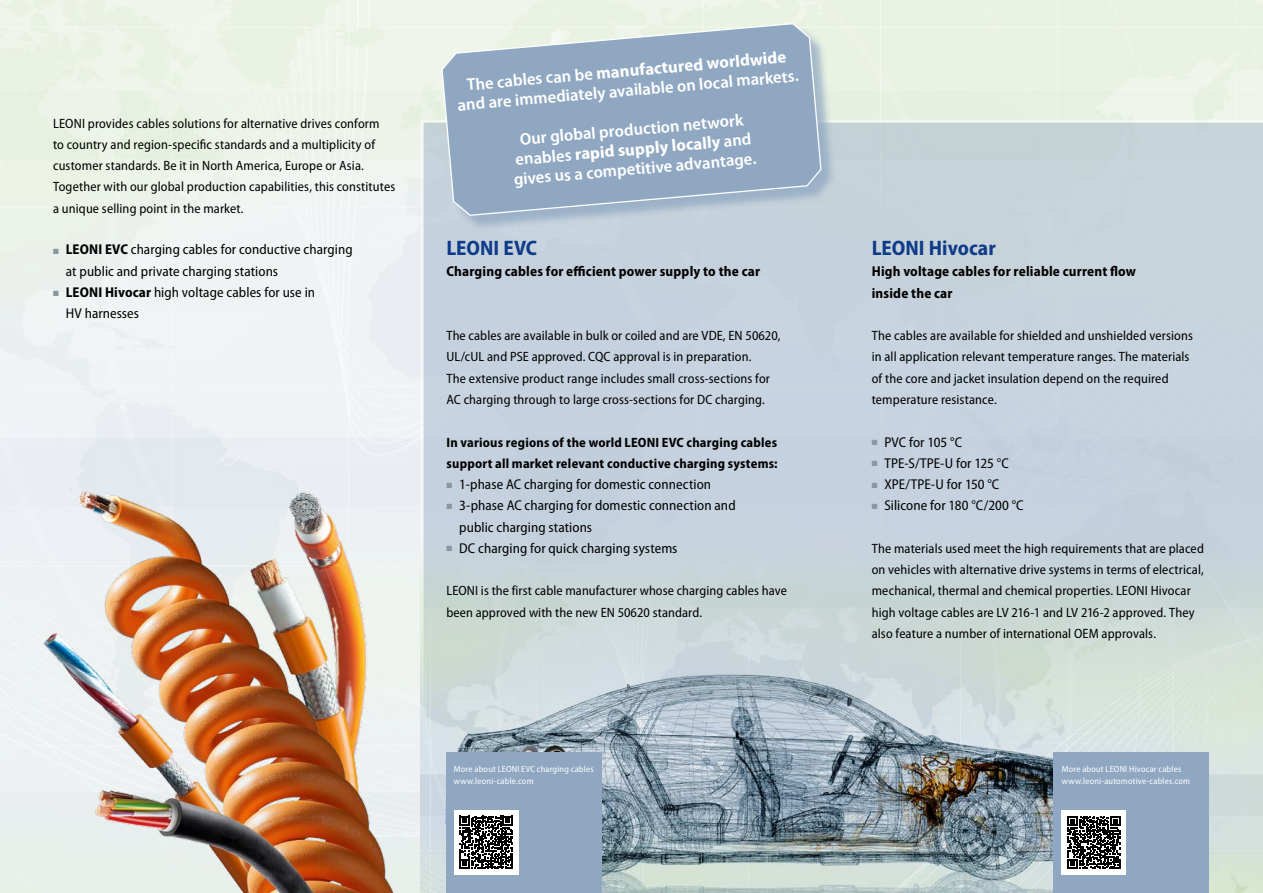
<style>
.page{position:relative;width:1263px;height:893px;background:#fff}
.page>*{position:absolute;margin:0;border:0;box-sizing:border-box;transform-origin:0 0}
.t1{font:700 semi-condensed 21px "Myriad Pro";letter-spacing:.005em;color:#0f3b89}
.t2{font:600 semi-condensed 16.95px/19.6px "Myriad Pro";color:#fff;text-align:center;scale:1.06 1}
.t3{font:semi-condensed 14.25px/21.3px "Myriad Pro";letter-spacing:.005em;color:#000}
.t4{font:700 semi-condensed 14.25px/21.3px "Myriad Pro";letter-spacing:.01em;color:#000}
.t5{font:semi-condensed 13.5px/21.3px "Myriad Pro";letter-spacing:.01em;color:#000}
.t6{font:700 semi-condensed 13.5px/21.3px "Myriad Pro";letter-spacing:.015em;color:#000}
.t7{font:semi-condensed 9px/12px "Myriad Pro";letter-spacing:.025em;color:#fff}
.s1{font-weight:700}
.s2{color:#8a96a0}
</style>
<div class="page">
<div style="left:421px;top:120px;width:842px;height:419px;background:#c6d2de"></div>
<img style="left:421px;top:539px;width:842px;height:354px">
<div style="left:446px;top:753px;width:156px;height:140px;background:#8fa7c1"></div>
<div style="left:1053px;top:753px;width:156px;height:140px;background:#8fa7c1"></div>
<div style="left:443px;top:25px;width:394px;height:207px;background:#8fa7c1;opacity:.75"></div>
<svg style="left:441px;top:22px;width:381px;height:195px;background:#9cb2c7"></svg>
<div style="left:454px;top:810px;width:64px;height:64px;background:#fff"></div>
<svg style="left:460px;top:816px;width:53px;height:53px"></svg>
<div style="left:1062px;top:810px;width:64px;height:64px;background:#fff"></div>
<svg style="left:1067px;top:816px;width:53px;height:53px"></svg>
<img style="left:41px;top:403px;width:359px;height:490px">
<svg style="left:53px;top:248px;width:8px;height:6px"></svg>
<svg style="left:53px;top:291px;width:8px;height:5px"></svg>
<p class="t2" style="left:455px;top:75px;width:325px;rotate:-5deg">The cables can be <span class="s1">manufactured worldwide </span>and are immediately available on local markets.</p>
<p class="t2" style="left:509px;top:130px;width:231px;rotate:-5deg">Our global production network enables <span class="s1">rapid supply locally</span> and gives us a competitive advantage.</p>
<p class="t5" style="left:53px;top:112px;width:344px">LEONI provides cables solutions for alternative drives conform<br>to country and region-specific standards and a multiplicity of customer standards. Be it in North America, Europe or Asia.<br>Together with our global production capabilities, this constitutes a unique selling point in the market.</p>
<p class="t3" style="left:66px;top:239px;width:288px"><span class="s1">LEONI EVC</span> charging cables for conductive charging at public and private charging stations<br><span class="s1">LEONI Hivocar</span> high voltage cables for use in<br>HV harnesses</p>
<h1 class="t1" style="left:446px;top:235px;width:92px">LEONI EVC</h1>
<p class="t4" style="left:446px;top:261px;width:315px">Charging cables for efficient power supply to the car</p>
<p class="t5" style="left:446px;top:325px;width:336px">The cables are available in bulk or coiled and are VDE, EN 50620, UL/cUL and PSE approved. CQC approval is in preparation.<br>The extensive product range includes small cross-sections for AC charging through to large cross-sections for DC charging.</p>
<p class="t6" style="left:446px;top:431px;width:333px">In various regions of the world LEONI EVC charging cables support all market relevant conductive charging systems:</p>
<p class="t3" style="left:446px;top:473px;width:266px"><span class="s2">■</span> 1-phase AC charging for domestic connection</p>
<p class="t3" style="left:459px;top:495px;width:278px;text-indent:-13px"><span class="s2">■</span> 3-phase AC charging for domestic connection and public charging stations</p>
<p class="t3" style="left:446px;top:537px;width:232px"><span class="s2">■</span> DC charging for quick charging systems</p>
<p class="t5" style="left:446px;top:580px;width:342px">LEONI is the first cable manufacturer whose charging cables have been approved with the new EN 50620 standard.</p>
<h1 class="t1" style="left:872px;top:235px;width:126px">LEONI Hivocar</h1>
<p class="t4" style="left:872px;top:261px;width:266px">High voltage cables for reliable current flow inside the car</p>
<p class="t5" style="left:872px;top:325px;width:323px">The cables are available for shielded and unshielded versions in all application relevant temperature ranges. The materials of the core and jacket insulation depend on the required temperature resistance.</p>
<p class="t3" style="left:872px;top:431px;width:92px"><span class="s2">■</span> PVC for 105 °C</p>
<p class="t3" style="left:872px;top:452px;width:139px"><span class="s2">■</span> TPE-S/TPE-U for 125 °C</p>
<p class="t3" style="left:872px;top:473px;width:129px"><span class="s2">■</span> XPE/TPE-U for 150 °C</p>
<p class="t3" style="left:872px;top:495px;width:153px"><span class="s2">■</span> Silicone for 180 °C/200 °C</p>
<p class="t5" style="left:872px;top:537px;width:334px">The materials used meet the high requirements that are placed on vehicles with alternative drive systems in terms of electrical, mechanical, thermal and chemical properties. LEONI Hivocar high voltage cables are LV 216-1 and LV 216-2 approved. They also feature a number of international OEM approvals.</p>
<p class="t7" style="left:454px;top:763px;width:141px">More about LEONI EVC charging cables www.leoni-cable.com</p>
<p class="t7" style="left:1062px;top:763px;width:130px">More about LEONI Hivocar cables www.leoni-automotive-cables.com</p>
</div>
